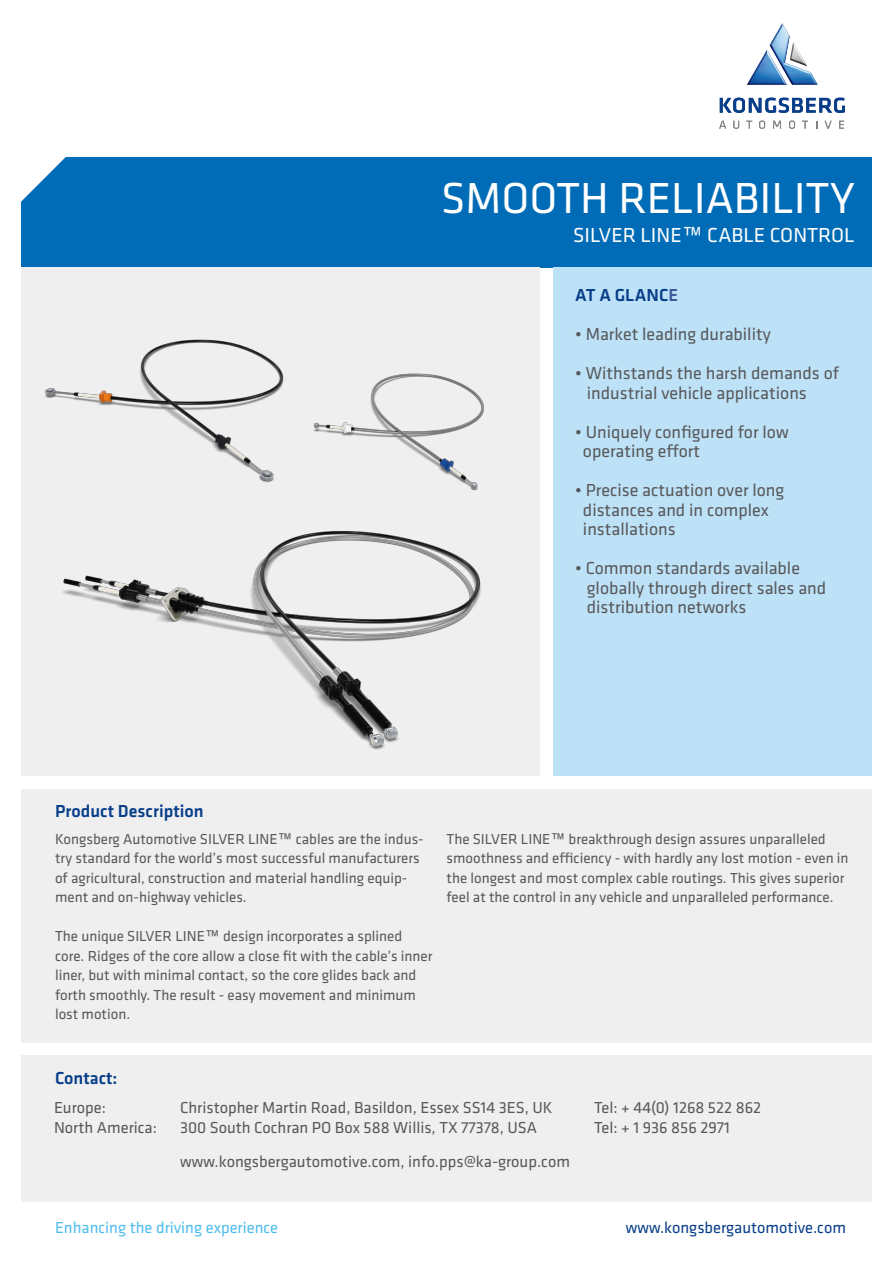
<style>
.page{position:relative;width:893px;height:1263px;background:#fff}
.page>*{position:absolute;margin:0;border:0;box-sizing:border-box;transform-origin:0 0}
.t1{font:45px "Klavika";color:#fff}
.t2{font:21px "Klavika";color:#fff}
.t3{font:18px "Klavika";color:#57585a}
.t4{font:500 18px "Klavika";color:#083e89}
.t5{font:16.5px "Klavika";color:#57585a}
.t6{font:16.5px "Klavika";color:#4fbdec}
.t7{font:16.5px "Klavika";color:#083e89}
.t8{font:15px/19.5px "Klavika";color:#57585a}
.s1{font-family:"Arial"}
.s2{color:#3a5799}
</style>
<div class="page">
<div style="left:21px;top:157px;width:851px;height:111px;background:#006cb7"></div>
<img style="left:747px;top:23px;width:71px;height:62px">
<div style="left:21px;top:1056px;width:851px;height:146px;background:#efeff0"></div>
<div style="left:21px;top:790px;width:851px;height:253px;background:#efeff0"></div>
<div style="left:21px;top:268px;width:519px;height:508px;background:#efeff0"></div>
<div style="left:553px;top:268px;width:319px;height:508px;background:#bde1f6"></div>
<svg style="left:21px;top:157px;width:45px;height:45px"></svg>
<svg style="left:719px;top:121px;width:7px;height:8px"></svg>
<svg style="left:733px;top:121px;width:6px;height:8px"></svg>
<svg style="left:746px;top:121px;width:6px;height:8px"></svg>
<svg style="left:759px;top:121px;width:6px;height:8px"></svg>
<svg style="left:773px;top:121px;width:8px;height:8px"></svg>
<svg style="left:789px;top:121px;width:6px;height:8px"></svg>
<svg style="left:802px;top:121px;width:6px;height:8px"></svg>
<svg style="left:825px;top:121px;width:6px;height:8px"></svg>
<svg style="left:839px;top:121px;width:5px;height:8px"></svg>
<svg style="left:720px;top:98px;width:125px;height:15px"></svg>
<img style="left:62px;top:531px;width:419px;height:219px">
<img style="left:45px;top:339px;width:228px;height:144px">
<img style="left:273px;top:361px;width:211px;height:130px">
<p class="t1" style="left:441px;top:169px;width:415px">SMOOTH RELIABILITY</p>
<p class="t2" style="left:573px;top:221px;width:283px">SILVER LINE<span class="s1">™</span> CABLE CONTROL</p>
<p class="t4" style="left:575px;top:283px;width:104px">AT A GLANC<span class="s2">E</span></p>
<p class="t3" style="left:575px;top:323px;width:197px">• Market leading durability</p>
<p class="t3" style="left:575px;top:362px;width:265px">• Withstands the harsh demands of</p>
<p class="t3" style="left:587px;top:381px;width:221px">industrial vehicle applications</p>
<p class="t3" style="left:575px;top:420px;width:215px">• Uniquely configured for low</p>
<p class="t3" style="left:583px;top:440px;width:119px">operating effort</p>
<p class="t3" style="left:575px;top:479px;width:211px">• Precise actuation over long</p>
<p class="t3" style="left:583px;top:498px;width:188px">distances and in complex</p>
<p class="t3" style="left:583px;top:518px;width:94px">installations</p>
<p class="t3" style="left:575px;top:557px;width:226px">• Common standards available</p>
<p class="t3" style="left:587px;top:576px;width:241px">globally through direct sales and</p>
<p class="t3" style="left:587px;top:596px;width:161px">distribution networks</p>
<p class="t4" style="left:55px;top:799px;width:150px">Product Description</p>
<p class="t8" style="left:55px;top:828px;width:370px">Kongsberg Automotive SILVER LINE<span class="s1">™</span> cables are the indus&shy;try standard for the world’s most successful manufacturers of agricultural, construction and material handling equip&shy;ment and on-highway vehicles.</p>
<p class="t8" style="left:55px;top:926px;width:379px">The unique SILVER LINE<span class="s1">™</span> design incorporates a splined core. Ridges of the core allow a close fit with the cable’s inner liner, but with minimal contact, so the core glides back and forth smoothly. The result - easy movement and minimum lost motion.</p>
<p class="t8" style="left:446px;top:828px;width:404px">The SILVER LINE<span class="s1">™</span> breakthrough design assures unparalleled smoothness and efficiency - with hardly any lost motion - even in the longest and most complex cable routings. This gives superior feel at the control in any vehicle and unparalleled performance.</p>
<p class="t4" style="left:55px;top:1065px;width:64px">Contact:</p>
<p class="t5" style="left:54px;top:1096px;width:53px">Europe:</p>
<p class="t5" style="left:180px;top:1096px;width:374px">Christopher Martin Road, Basildon, Essex SS14 3ES, UK</p>
<p class="t5" style="left:594px;top:1096px;width:169px">Tel: + 44(0) 1268 522 862</p>
<p class="t5" style="left:54px;top:1116px;width:104px">North America:</p>
<p class="t5" style="left:180px;top:1116px;width:359px">300 South Cochran PO Box 588 Willis, TX 77378, USA</p>
<p class="t5" style="left:594px;top:1116px;width:137px">Tel: + 1 936 856 2971</p>
<p class="t5" style="left:180px;top:1151px;width:391px">www.kongsbergautomotive.com, info.pps@ka-group.com</p>
<p class="t6" style="left:55px;top:1216px;width:225px">Enhancing the driving experience</p>
<p class="t7" style="left:626px;top:1216px;width:222px">www.kongsbergautomotive.com</p>
</div>
